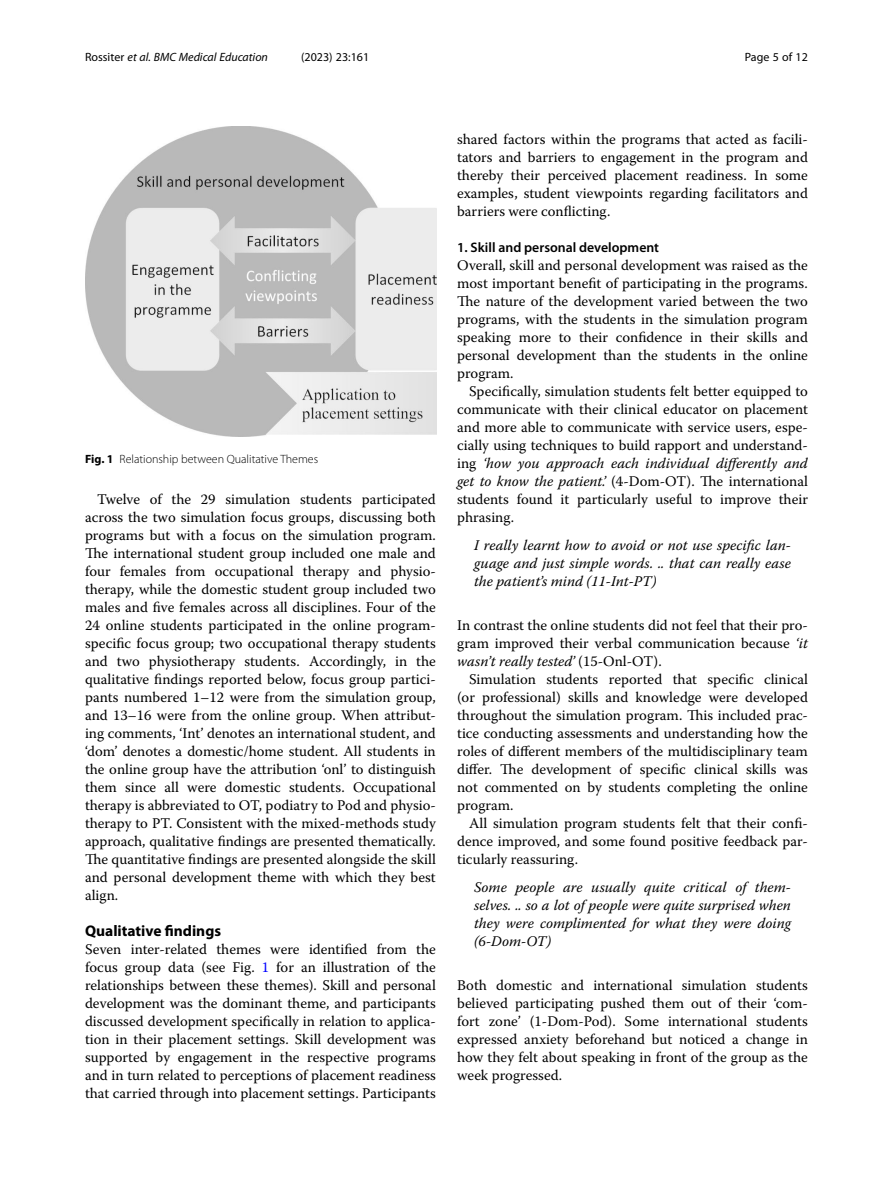
<style>
.page{position:relative;width:893px;height:1191px;background:#fff}
.page>*{position:absolute;margin:0;border:0;box-sizing:border-box;transform-origin:0 0}
.Head_1{font:700 15.45px "Myriad Pro";color:#000}
.Body_Text_Indent{font:14.7px/18px "Warnock Pro";color:#000;text-align:justify}
.Body_Text{font:14.7px/18px "Warnock Pro";color:#000;text-align:justify}
.Block_Quote{font:italic 14.7px/18px "Warnock Pro";color:#000;text-align:justify}
.Head_2{font:600 13.8px "Myriad Pro";color:#000}
.Figure_Caption{font:300 12px "Myriad Pro";color:#000}
.t1{font:italic 12px "Myriad Pro";color:#000}
.t2{font:12px "Myriad Pro";color:#000}
.s1{font-style:normal}
.s2{font-weight:700}
.s3{color:#00f}
.s4{font-style:italic}
</style>
<div class="page">
<img style="left:85px;top:126px;width:351px;height:310px">
<p class="t1" style="left:85px;top:50px;width:184px"><span class="s1">Rossiter</span> et al. BMC Medical Education</p>
<p class="t2" style="left:301px;top:50px;width:70px">(2023) 23:161</p>
<p class="t2" style="left:745px;top:50px;width:65px">Page 5 of 12</p>
<p class="Figure_Caption" style="left:85px;top:453px;width:235px"><span class="s2">Fig. 1</span> Relationship between Qualitative Themes</p>
<p class="Body_Text_Indent" style="left:85px;top:490px;width:352px;text-indent:12px">Twelve of the 29 simulation students participated across the two simulation focus groups, discussing both programs but with a focus on the simulation program.<br>The international student group included one male and four females from occupational therapy and physio&shy;therapy, while the domestic student group included two males and five females across all disciplines. Four of the 24 online students participated in the online program&shy;specific focus group; two occupational therapy students and two physiotherapy students. Accordingly, in the qualitative findings reported below, focus group partici&shy;pants numbered 1–12 were from the simulation group, and 13–16 were from the online group. When attribut&shy;ing comments, ‘Int’ denotes an international student, and ‘dom’ denotes a domestic/home student. All students in the online group have the attribution ‘onl’ to distinguish them since all were domestic students. Occupational therapy is abbreviated to OT, podiatry to Pod and physio&shy;therapy to PT. Consistent with the mixed-methods study approach, qualitative findings are presented thematically.<br>The quantitative findings are presented alongside the skill and personal development theme with which they best align.</p>
<p class="Head_1" style="left:85px;top:921px;width:138px">Qualitative findings</p>
<p class="Body_Text" style="left:85px;top:940px;width:352px">Seven inter-related themes were identified from the focus group data (see Fig. <span class="s3">1</span> for an illustration of the relationships between these themes). Skill and personal development was the dominant theme, and participants discussed development specifically in relation to applica&shy;tion in their placement settings. Skill development was supported by engagement in the respective programs and in turn related to perceptions of placement readiness that carried through into placement settings. Participants</p>
<p class="Body_Text" style="left:457px;top:130px;width:352px">shared factors within the programs that acted as facili&shy;tators and barriers to engagement in the program and thereby their perceived placement readiness. In some examples, student viewpoints regarding facilitators and barriers were conflicting.</p>
<p class="Head_2" style="left:457px;top:239px;width:203px">1. Skill and personal development</p>
<p class="Body_Text" style="left:457px;top:256px;width:352px">Overall, skill and personal development was raised as the most important benefit of participating in the programs.<br>The nature of the development varied between the two programs, with the students in the simulation program speaking more to their confidence in their skills and personal development than the students in the online program.</p>
<p class="Body_Text_Indent" style="left:457px;top:382px;width:352px;text-indent:12px">Specifically, simulation students felt better equipped to communicate with their clinical educator on placement and more able to communicate with service users, espe&shy;cially using techniques to build rapport and understand&shy;ing <span class="s4">‘how you approach each individual differently and get to know the patient.’</span> (4-Dom-OT). The international students found it particularly useful to improve their phrasing.</p>
<p class="Block_Quote" style="left:474px;top:535px;width:318px">I really learnt how to avoid or not use specific lan&shy;guage and just simple words. .. that can really ease the patient’s mind (11-Int-PT)</p>
<p class="Body_Text" style="left:457px;top:616px;width:352px">In contrast the online students did not feel that their pro&shy;gram improved their verbal communication because <span class="s4">‘it wasn’t really tested’</span> (15-Onl-OT).</p>
<p class="Body_Text_Indent" style="left:457px;top:670px;width:352px;text-indent:12px">Simulation students reported that specific clinical (or professional) skills and knowledge were developed throughout the simulation program. This included prac&shy;tice conducting assessments and understanding how the roles of different members of the multidisciplinary team differ. The development of specific clinical skills was not commented on by students completing the online program.</p>
<p class="Body_Text_Indent" style="left:457px;top:814px;width:352px;text-indent:12px">All simulation program students felt that their confi&shy;dence improved, and some found positive feedback par&shy;ticularly reassuring.</p>
<p class="Block_Quote" style="left:474px;top:877px;width:318px">Some people are usually quite critical of them&shy;selves. .. so a lot of people were quite surprised when they were complimented for what they were doing (6-Dom-OT)</p>
<p class="Body_Text" style="left:457px;top:976px;width:352px">Both domestic and international simulation students believed participating pushed them out of their ‘com&shy;fort zone’ (1-Dom-Pod). Some international students expressed anxiety beforehand but noticed a change in how they felt about speaking in front of the group as the week progressed.</p>
</div>
